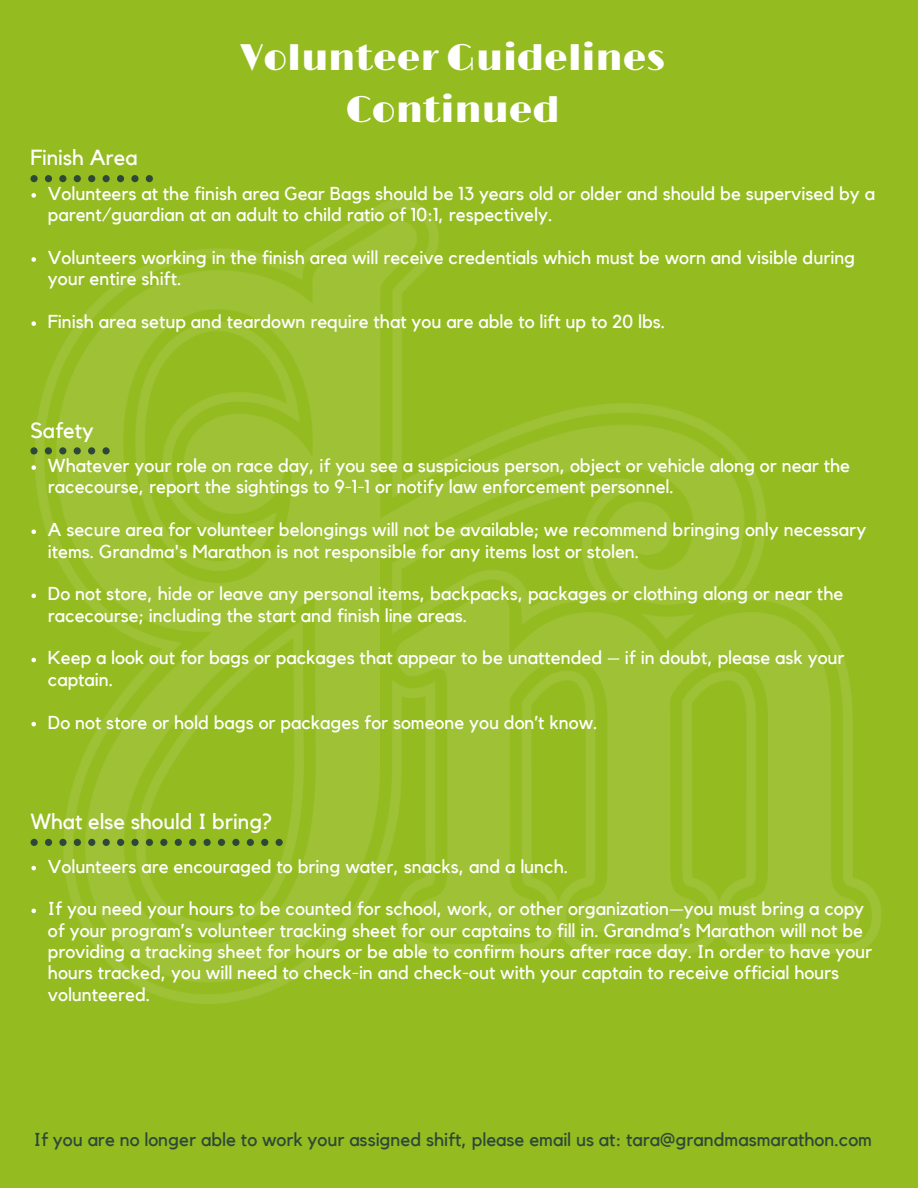
<style>
.page{position:relative;width:918px;height:1188px;background:#94bb20}
.page>*{position:absolute;margin:0;border:0;box-sizing:border-box;transform-origin:0 0}
.t1{font:37.35px/51.8px "Limelight";color:#fff;text-align:center}
.t2{font:21.75px "Kollektif";color:#fff}
.t3{font:18.75px/21.3px "Kollektif";color:#fff}
.t4{font:18.75px "Kollektif";color:#2d4838}
</style>
<div class="page">
<img style="left:30px;top:182px;width:852px;height:822px">
<svg style="left:31px;top:193px;width:5px;height:5px"></svg>
<svg style="left:31px;top:257px;width:5px;height:5px"></svg>
<svg style="left:31px;top:321px;width:5px;height:5px"></svg>
<div style="left:103px;top:175px;width:7px;height:7px;background:#2d4838;border-radius:50%"></div>
<div style="left:117px;top:175px;width:7px;height:7px;background:#2d4838;border-radius:50%"></div>
<div style="left:88px;top:175px;width:7px;height:7px;background:#2d4838;border-radius:50%"></div>
<div style="left:146px;top:175px;width:7px;height:7px;background:#2d4838;border-radius:50%"></div>
<svg style="left:30px;top:175px;width:8px;height:7px"></svg>
<div style="left:45px;top:175px;width:7px;height:7px;background:#2d4838;border-radius:50%"></div>
<div style="left:59px;top:175px;width:7px;height:7px;background:#2d4838;border-radius:50%"></div>
<div style="left:74px;top:175px;width:7px;height:7px;background:#2d4838;border-radius:50%"></div>
<div style="left:131px;top:175px;width:8px;height:7px;background:#2d4838;border-radius:50%"></div>
<svg style="left:31px;top:866px;width:5px;height:4px"></svg>
<svg style="left:31px;top:909px;width:5px;height:4px"></svg>
<div style="left:103px;top:839px;width:7px;height:7px;background:#2d4838;border-radius:50%"></div>
<div style="left:117px;top:839px;width:7px;height:7px;background:#2d4838;border-radius:50%"></div>
<div style="left:88px;top:839px;width:7px;height:7px;background:#2d4838;border-radius:50%"></div>
<div style="left:146px;top:839px;width:7px;height:7px;background:#2d4838;border-radius:50%"></div>
<svg style="left:31px;top:839px;width:7px;height:7px"></svg>
<div style="left:160px;top:839px;width:7px;height:7px;background:#2d4838;border-radius:50%"></div>
<div style="left:45px;top:839px;width:7px;height:7px;background:#2d4838;border-radius:50%"></div>
<div style="left:59px;top:839px;width:8px;height:7px;background:#2d4838;border-radius:50%"></div>
<div style="left:74px;top:839px;width:7px;height:7px;background:#2d4838;border-radius:50%"></div>
<div style="left:131px;top:839px;width:8px;height:7px;background:#2d4838;border-radius:50%"></div>
<div style="left:247px;top:839px;width:7px;height:7px;background:#2d4838;border-radius:50%"></div>
<div style="left:261px;top:839px;width:7px;height:7px;background:#2d4838;border-radius:50%"></div>
<div style="left:276px;top:839px;width:7px;height:7px;background:#2d4838;border-radius:50%"></div>
<div style="left:232px;top:839px;width:8px;height:7px;background:#2d4838;border-radius:50%"></div>
<div style="left:189px;top:839px;width:7px;height:7px;background:#2d4838;border-radius:50%"></div>
<div style="left:204px;top:839px;width:7px;height:7px;background:#2d4838;border-radius:50%"></div>
<div style="left:175px;top:839px;width:7px;height:7px;background:#2d4838;border-radius:50%"></div>
<div style="left:218px;top:839px;width:7px;height:7px;background:#2d4838;border-radius:50%"></div>
<svg style="left:31px;top:465px;width:5px;height:5px"></svg>
<svg style="left:31px;top:529px;width:5px;height:5px"></svg>
<svg style="left:31px;top:594px;width:5px;height:4px"></svg>
<svg style="left:31px;top:658px;width:5px;height:4px"></svg>
<svg style="left:31px;top:722px;width:5px;height:4px"></svg>
<div style="left:102px;top:447px;width:8px;height:7px;background:#2d4838;border-radius:50%"></div>
<div style="left:88px;top:447px;width:7px;height:7px;background:#2d4838;border-radius:50%"></div>
<svg style="left:30px;top:447px;width:8px;height:7px"></svg>
<div style="left:45px;top:447px;width:7px;height:7px;background:#2d4838;border-radius:50%"></div>
<div style="left:59px;top:447px;width:7px;height:7px;background:#2d4838;border-radius:50%"></div>
<div style="left:74px;top:447px;width:7px;height:7px;background:#2d4838;border-radius:50%"></div>
<p class="t2" style="left:30px;top:148px;width:109px">Finish Area</p>
<h1 class="t1" style="left:241px;top:33px;width:426px">Volunteer Guidelines<br>Continued</h1>
<p class="t3" style="left:48px;top:183px;width:829px">Volunteers at the finish area Gear Bags should be 13 years old or older and should be supervised by a parent/guardian at an adult to child ratio of 10:1, respectively.</p>
<p class="t3" style="left:48px;top:248px;width:809px">Volunteers working in the finish area will receive credentials which must be worn and visible during your entire shift.</p>
<p class="t3" style="left:48px;top:312px;width:619px">Finish area setup and teardown require that you are able to lift up to 20 lbs.</p>
<p class="t2" style="left:30px;top:420px;width:65px">Safety</p>
<p class="t3" style="left:48px;top:456px;width:804px">Whatever your role on race day, if you see a suspicious person, object or vehicle along or near the racecourse, report the sightings to 9-1-1 or notify law enforcement personnel.</p>
<p class="t3" style="left:48px;top:520px;width:820px">A secure area for volunteer belongings will not be available; we recommend bringing only necessary items. Grandma's Marathon is not responsible for any items lost or stolen.</p>
<p class="t3" style="left:48px;top:584px;width:797px">Do not store, hide or leave any personal items, backpacks, packages or clothing along or near the racecourse; including the start and finish line areas.</p>
<p class="t3" style="left:48px;top:648px;width:798px">Keep a look out for bags or packages that appear to be unattended – if in doubt, please ask your captain.</p>
<p class="t3" style="left:48px;top:712px;width:551px">Do not store or hold bags or packages for someone you don’t know.</p>
<p class="t2" style="left:30px;top:812px;width:243px">What else should I bring?</p>
<p class="t3" style="left:48px;top:856px;width:522px">Volunteers are encouraged to bring water, snacks, and a lunch.</p>
<p class="t3" style="left:48px;top:899px;width:826px">If you need your hours to be counted for school, work, or other organization—you must bring a copy of your program’s volunteer tracking sheet for our captains to fill in. Grandma’s Marathon will not be providing a tracking sheet for hours or be able to confirm hours after race day. In order to have your hours tracked, you will need to check-in and check-out with your captain to receive official hours volunteered.</p>
<p class="t4" style="left:34px;top:1131px;width:840px">If you are no longer able to work your assigned shift, please email us at: tara@grandmasmarathon.com</p>
</div>
